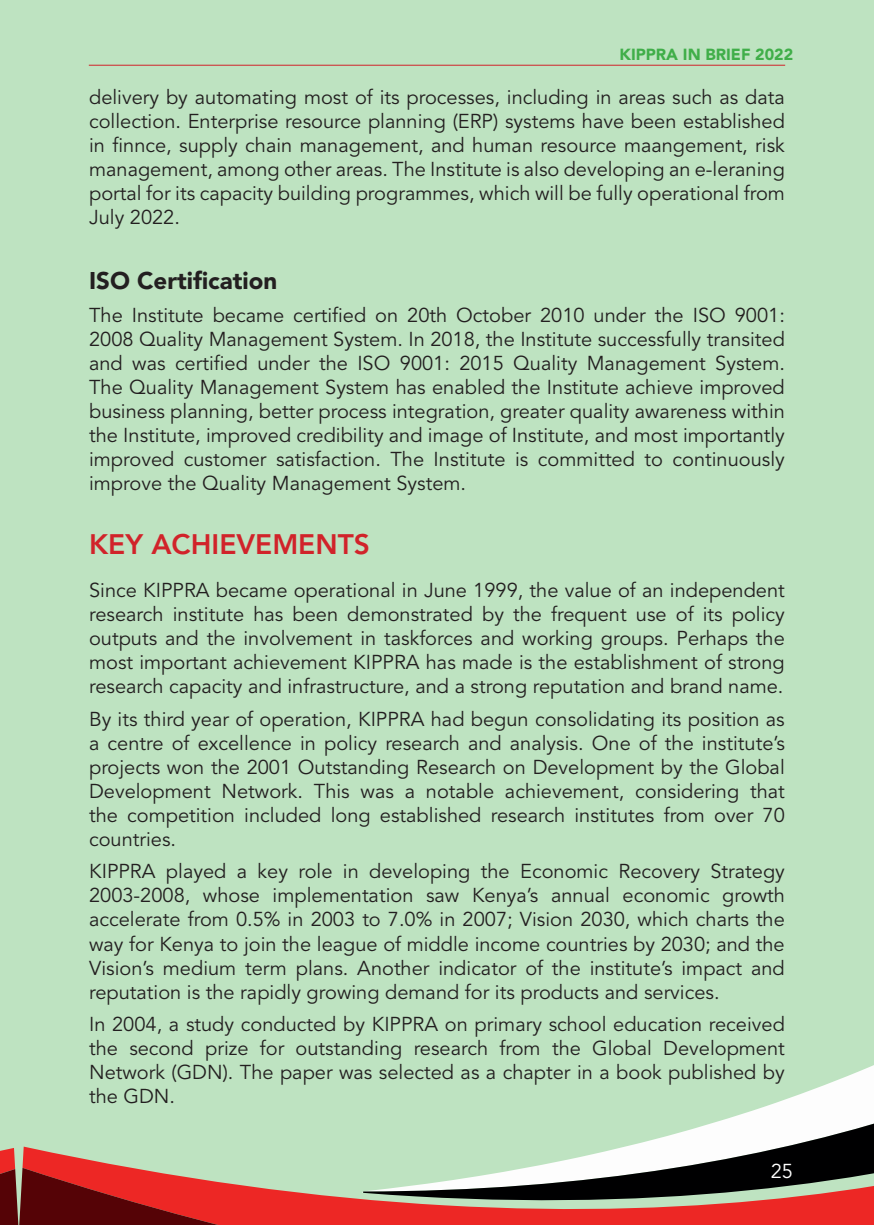
<style>
.page{position:relative;width:874px;height:1225px;background:#fff}
.page>*{position:absolute;margin:0;border:0;box-sizing:border-box;transform-origin:0 0}
.t1{font:800 28px "Avenir LT Std";color:#d1232a}
.t2{font:900 24px "Avenir LT Std";color:#231f20}
.t3{font:20px/24px "Avenir LT Std";color:#231f20;text-align:justify}
.t4{font:20px "Avenir LT Std";color:#fff}
.t5{font:900 16px "Avenir LT Std";color:#40ae49}
</style>
<div class="page">
<div style="left:0;top:0;width:873px;height:1225px;background:#bee3c1"></div>
<img style="left:0;top:1148px;width:10px;height:21px">
<img style="left:0;top:1169px;width:10px;height:56px">
<svg style="left:795px;top:1065px;width:78px;height:31px"></svg>
<img style="left:10px;top:1096px;width:863px;height:129px">
<img style="left:13px;top:1167px;width:644px;height:58px">
<hr style="left:89px;top:65px;width:695px;height:1px;background:#d1232a">
<p class="t5" style="left:619px;top:45px;width:175px">KIPPRA IN BRIEF 2022</p>
<p class="t3" style="left:89px;top:86px;width:697px">delivery by automating most of its processes, including in areas such as data collection. Enterprise resource planning (ERP) systems have been established in finnce, supply chain management, and human resource maangement, risk management, among other areas. The Institute is also developing an e-leraning portal for its capacity building programmes, which will be fully operational from July 2022.</p>
<p class="t2" style="left:89px;top:266px;width:189px">ISO Certification</p>
<p class="t3" style="left:89px;top:303px;width:697px">The Institute became certified on 20th October 2010 under the ISO 9001:<br>2008 Quality Management System. In 2018, the Institute successfully transited and was certified under the ISO 9001: 2015 Quality Management System.<br>The Quality Management System has enabled the Institute achieve improved business planning, better process integration, greater quality awareness within the Institute, improved credibility and image of Institute, and most importantly improved customer satisfaction. The Institute is committed to continuously improve the Quality Management System.</p>
<h1 class="t1" style="left:89px;top:527px;width:282px">KEY ACHIEVEMENTS</h1>
<p class="t3" style="left:89px;top:579px;width:697px">Since KIPPRA became operational in June 1999, the value of an independent research institute has been demonstrated by the frequent use of its policy outputs and the involvement in taskforces and working groups. Perhaps the most important achievement KIPPRA has made is the establishment of strong research capacity and infrastructure, and a strong reputation and brand name.</p>
<p class="t3" style="left:89px;top:707px;width:697px">By its third year of operation, KIPPRA had begun consolidating its position as a centre of excellence in policy research and analysis. One of the institute’s projects won the 2001 Outstanding Research on Development by the Global Development Network. This was a notable achievement, considering that the competition included long established research institutes from over 70 countries.</p>
<p class="t3" style="left:89px;top:860px;width:697px">KIPPRA played a key role in developing the Economic Recovery Strategy 2003-2008, whose implementation saw Kenya’s annual economic growth accelerate from 0.5% in 2003 to 7.0% in 2007; Vision 2030, which charts the way for Kenya to join the league of middle income countries by 2030; and the Vision’s medium term plans. Another indicator of the institute’s impact and reputation is the rapidly growing demand for its products and services.</p>
<p class="t3" style="left:89px;top:1012px;width:697px">In 2004, a study conducted by KIPPRA on primary school education received the second prize for outstanding research from the Global Development Network (GDN). The paper was selected as a chapter in a book published by the GDN.</p>
<p class="t4" style="left:770px;top:1159px;width:24px">25</p>
</div>
